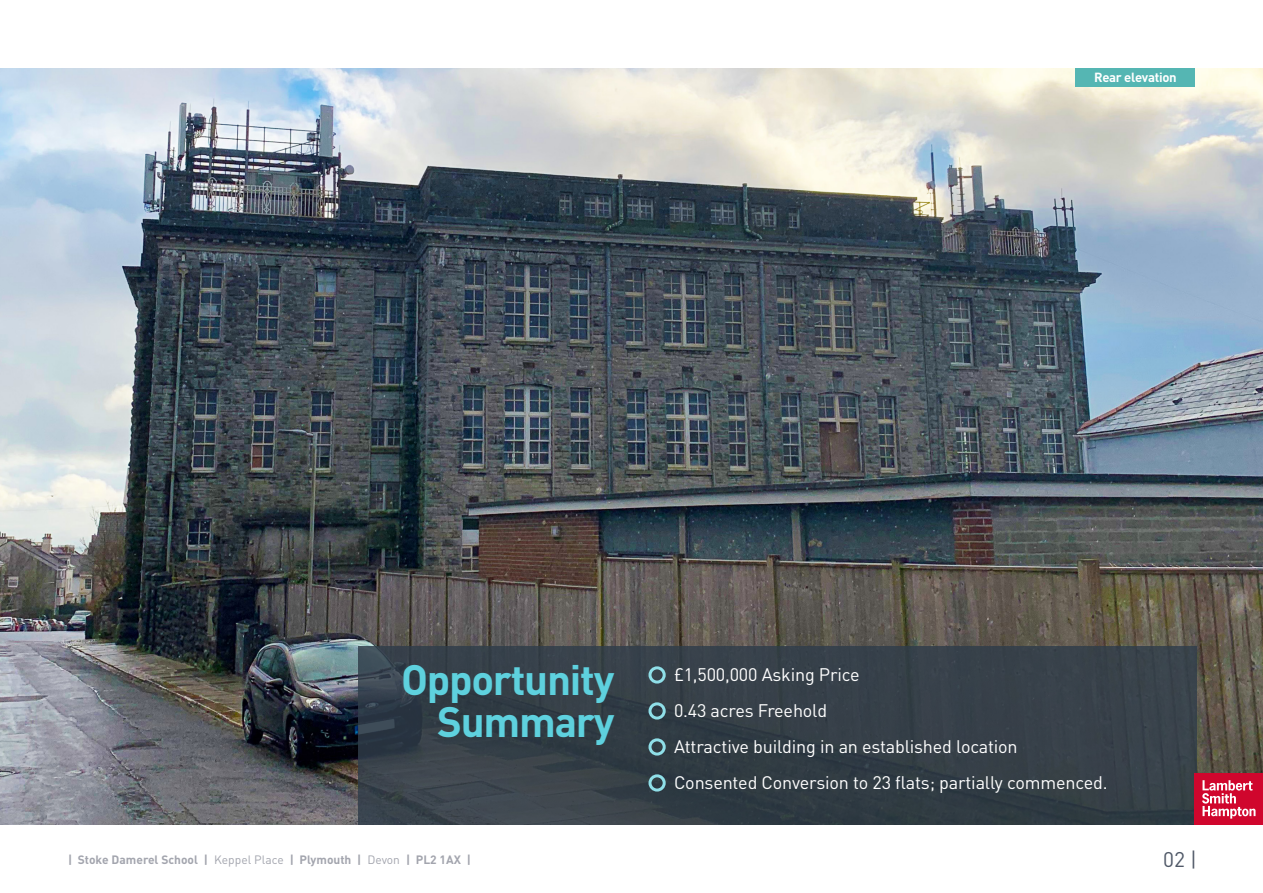
<style>
.page{position:relative;width:1263px;height:893px;background:#fff}
.page>*{position:absolute;margin:0;border:0;box-sizing:border-box;transform-origin:0 0}
.t1{font:700 42px/42px "DIN Pro";letter-spacing:-.03em;color:#5ed1de;text-align:right}
.t2{font:21px "DIN Pro";color:#505968}
.t3{font:18px "DIN Pro";letter-spacing:-.01em;color:#fff}
.t4{font:700 13.05px "DIN Pro";letter-spacing:-.025em;color:#fff}
.t5{font:700 12px "DIN Pro";color:#a3a5ae}
.s1{font-weight:400}
</style>
<div class="page">
<img style="left:0;top:68px;width:1263px;height:757px">
<div style="left:358px;top:646px;width:839px;height:179px;background:#303d4a"></div>
<div style="left:1195px;top:774px;width:68px;height:51px;background:#d0062d"></div>
<svg style="left:1202px;top:780px;width:53px;height:39px"></svg>
<div style="left:648px;top:666px;width:18px;height:18px;border:3px solid #8fdfe8;border-radius:50%"></div>
<div style="left:648px;top:702px;width:18px;height:18px;border:3px solid #8fdfe8;border-radius:50%"></div>
<div style="left:648px;top:738px;width:18px;height:18px;border:3px solid #8fdfe8;border-radius:50%"></div>
<div style="left:648px;top:774px;width:18px;height:18px;border:3px solid #8fdfe8;border-radius:50%"></div>
<div style="left:1076px;top:68px;width:119px;height:19px;background:#55b6b3"></div>
<p class="t4" style="left:1094px;top:69px;width:84px">Rear elevation</p>
<p class="t1" style="left:401px;top:658px;width:215px">Opportunity<br>Summary</p>
<p class="t5" style="left:68px;top:851px;width:404px">| Stoke Damerel School | <span class="s1">Keppel Place</span> | Plymouth | <span class="s1">Devon</span> | PL2 1AX |</p>
<p class="t3" style="left:674px;top:662px;width:187px">£1,500,000 Asking Price</p>
<p class="t3" style="left:674px;top:698px;width:155px">0.43 acres Freehold</p>
<p class="t3" style="left:674px;top:734px;width:345px">Attractive building in an established location</p>
<p class="t3" style="left:674px;top:770px;width:435px">Consented Conversion to 23 flats; partially commenced.</p>
<p class="t2" style="left:1163px;top:845px;width:35px">02 |</p>
</div>
